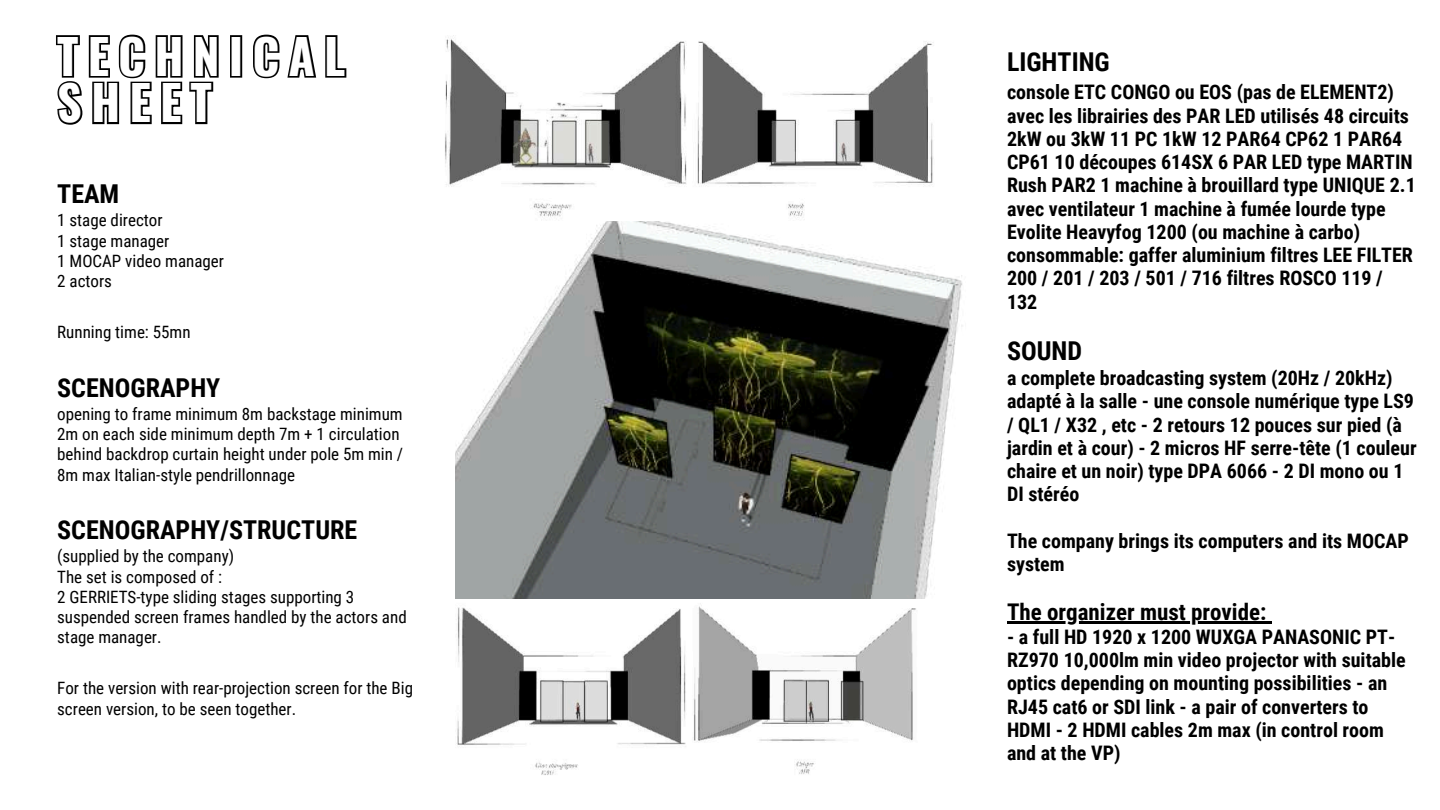
<style>
.page{position:relative;width:1440px;height:810px;background:#fff}
.page>*{position:absolute;margin:0;border:0;box-sizing:border-box;transform-origin:0 0}
.t1{font:700 48px/46.5px "Oswald";letter-spacing:.19em;color:#fff}
.t2{font:700 26px "Roboto Condensed";color:#000}
.t3{font:700 25.9px "Roboto Condensed";color:#000}
.t4{font:700 23px "Roboto Condensed";color:#000}
.t5{font:700 20px/23.2px "Roboto Condensed";color:#000}
.t6{font:17px/20.2px "Roboto Condensed";color:#000}
</style>
<div class="page">
<img style="left:445px;top:35px;width:489px;height:187px">
<hr style="left:1007px;top:621px;width:259px;height:3px;background:#000">
<svg style="left:1266px;top:621px;width:6px;height:3px"></svg>
<img style="left:455px;top:598px;width:470px;height:177px">
<img style="left:455px;top:222px;width:508px;height:376px">
<svg style="left:56px;top:34px;width:291px;height:91px"></svg>
<h1 class="t1" style="left:57px;top:31px;width:290px">TECHNICAL<br>SHEET</h1>
<h2 class="t2" style="left:57px;top:179px;width:64px">TEAM</h2>
<p class="t6" style="left:57px;top:210px;width:168px">1 stage director<br>1 stage manager<br>1 MOCAP video manager<br>2 actors</p>
<p class="t6" style="left:57px;top:322px;width:135px">Running time: 55mn</p>
<h2 class="t2" style="left:57px;top:372px;width:165px">SCENOGRAPHY</h2>
<p class="t6" style="left:57px;top:404px;width:348px">opening to frame minimum 8m backstage minimum 2m on each side minimum depth 7m + 1 circulation behind backdrop curtain height under pole 5m min / 8m max Italian-style pendrillonnage</p>
<h2 class="t2" style="left:57px;top:515px;width:302px">SCENOGRAPHY/STRUCTURE</h2>
<p class="t6" style="left:57px;top:546px;width:351px">(supplied by the company)<br>The set is composed of :<br>2 GERRIETS-type sliding stages supporting 3 suspended screen frames handled by the actors and stage manager.</p>
<p class="t6" style="left:57px;top:678px;width:357px">For the version with rear-projection screen for the Big screen version, to be seen together.</p>
<p class="t3" style="left:1007px;top:47px;width:104px">LIGHTING</p>
<p class="t5" style="left:1007px;top:81px;width:410px">console ETC CONGO ou EOS (pas de ELEMENT2) avec les librairies des PAR LED utilisés 48 circuits 2kW ou 3kW 11 PC 1kW 12 PAR64 CP62 1 PAR64<br>CP61 10 découpes 614SX 6 PAR LED type MARTIN Rush PAR2 1 machine à brouillard type UNIQUE 2.1 avec ventilateur 1 machine à fumée lourde type Evolite Heavyfog 1200 (ou machine à carbo) consommable: gaffer aluminium filtres LEE FILTER 200 / 201 / 203 / 501 / 716 filtres ROSCO 119 / 132</p>
<h2 class="t2" style="left:1007px;top:336px;width:77px">SOUND</h2>
<p class="t5" style="left:1007px;top:367px;width:411px">a complete broadcasting system (20Hz / 20kHz) adapté à la salle - une console numérique type LS9 / QL1 / X32 , etc - 2 retours 12 pouces sur pied (à jardin et à cour) - 2 micros HF serre-tête (1 couleur chaire et un noir) type DPA 6066 - 2 DI mono ou 1<br>DI stéréo</p>
<p class="t5" style="left:1007px;top:529px;width:403px">The company brings its computers and its MOCAP system</p>
<p class="t4" style="left:1007px;top:598px;width:261px">The organizer must provide:</p>
<p class="t5" style="left:1007px;top:625px;width:400px">- a full HD 1920 x 1200 WUXGA PANASONIC PT-RZ970 10,000lm min video projector with suitable optics depending on mounting possibilities - an RJ45 cat6 or SDI link - a pair of converters to HDMI - 2 HDMI cables 2m max (in control room and at the VP)</p>
</div>
